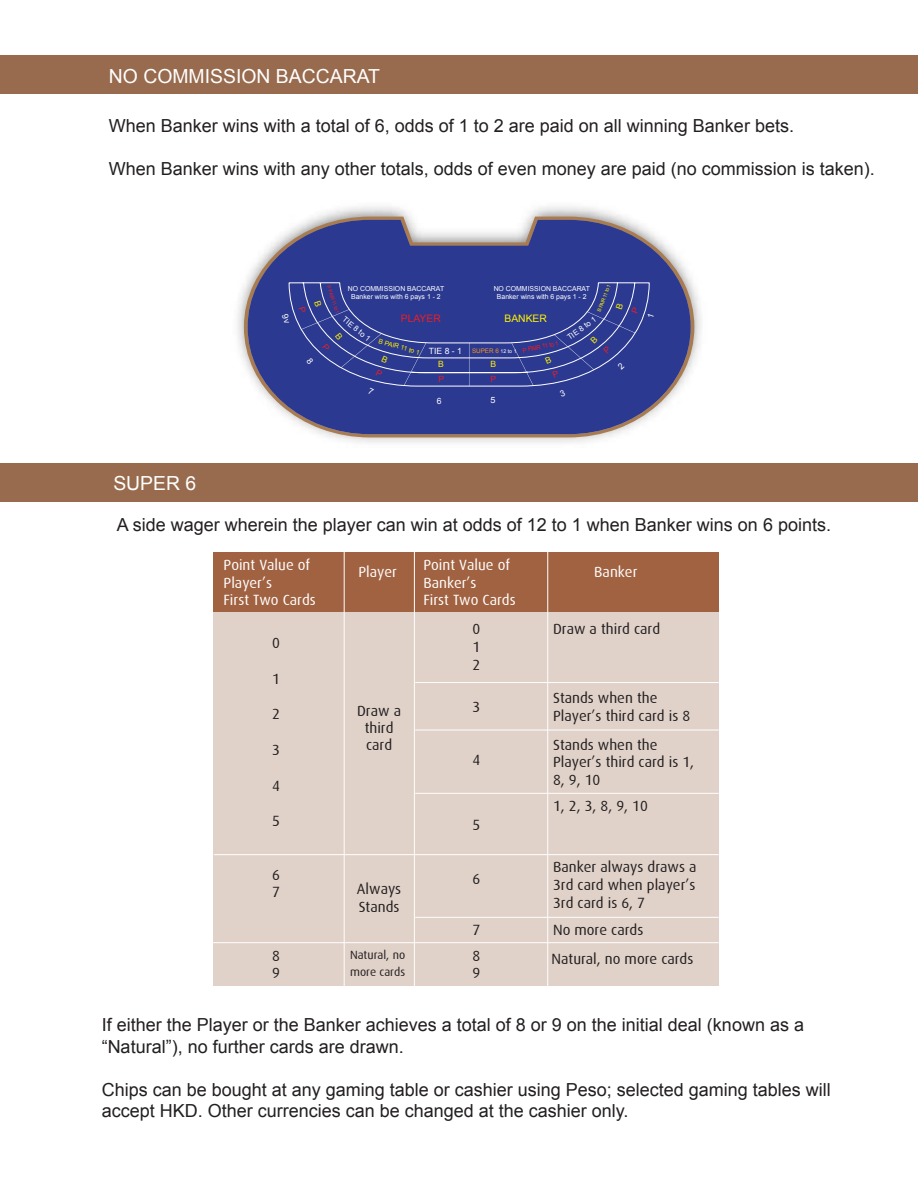
<style>
.page{position:relative;width:918px;height:1188px;background:#fff}
.page>*{position:absolute;margin:0;border:0;box-sizing:border-box;transform-origin:0 0}
.t1{font:19.35px "Arial";color:#fff}
.t2{font:18px/21.6px "Arial";color:#231f20}
.t3{font:14.85px/17.9px "Dax";color:#231f20}
.t4{font:14.85px/17.4px "Dax";color:#fff}
.t5{font:11.85px/17.4px "Dax";color:#231f20}
.t6{font:10.35px "Arial";color:#ed1d24}
.t7{font:10.35px "Arial";color:#fff200}
.t8{font:8.55px "Arial";color:#fff}
.t9{font:8.55px "Arial";color:#fff200}
.t10{font:8.55px "Arial";color:#ed1d24}
.t11{font:8.55px "Arial";color:#fff;scale:1.06 1}
.t12{font:7.8px "Arial";color:#fff}
.t13{font:6.9px/8.2px "Arial";color:#fff;text-align:center}
.t14{font:6.6px "Arial";color:#fff200}
.t15{font:6.3px "Arial";color:#f7941e}
.t16{font:6.3px "Arial";color:#ed1d24}
.t17{font:4.95px "Arial";color:#ed1d24}
.t18{font:4.95px "Arial";color:#fff200}
.s1{font-size:5.25px;color:#fff}
</style>
<div class="page">
<img style="left:237px;top:206px;width:464px;height:237px">
<div style="left:1px;top:55px;width:917px;height:39px;background:#986b4e"></div>
<svg style="left:244px;top:217px;width:450px;height:220px"></svg>
<svg style="left:248px;top:220px;width:443px;height:214px;fill:#2b3990"></svg>
<div style="left:0;top:463px;width:918px;height:39px;background:#986b4e"></div>
<div style="left:213px;top:552px;width:506px;height:434px;background:#e0d2c9"></div>
<div style="left:213px;top:552px;width:506px;height:59px;background:#a16241"></div>
<hr style="left:344px;top:552px;width:1px;height:435px;background:#fff">
<hr style="left:414px;top:552px;width:1px;height:435px;background:#fff">
<hr style="left:547px;top:552px;width:1px;height:435px;background:#fff">
<hr style="left:415px;top:682px;width:304px;height:1px;background:#fff">
<hr style="left:415px;top:730px;width:304px;height:1px;background:#fff">
<hr style="left:415px;top:793px;width:304px;height:1px;background:#fff">
<hr style="left:214px;top:854px;width:505px;height:1px;background:#fff">
<hr style="left:415px;top:917px;width:304px;height:1px;background:#fff">
<hr style="left:213px;top:942px;width:506px;height:1px;background:#fff">
<svg style="left:282px;top:264px;width:372px;height:133px;background:#323f93"></svg>
<p class="t1" style="left:109px;top:64px;width:273px">NO COMMISSION BACCARAT</p>
<p class="t2" style="left:109px;top:115px;width:687px">When Banker wins with a total of 6, odds of 1 to 2 are paid on all winning Banker bets.</p>
<p class="t2" style="left:109px;top:158px;width:768px">When Banker wins with any other totals, odds of even money are paid (no commission is taken).</p>
<p class="t18" style="left:596px;top:311px;width:31px;rotate:-70deg">B PAIR 11 to 1</p>
<p class="t17" style="left:332px;top:285px;width:30px;rotate:72deg">P PAIR 11 to 1</p>
<p class="t13" style="left:348px;top:284px;width:98px">NO COMMISSION BACCARAT<br>Banker wins with 6 pays 1 - 2</p>
<p class="t13" style="left:494px;top:284px;width:98px">NO COMMISSION BACCARAT</p>
<p class="t13" style="left:497px;top:293px;width:91px">Banker wins with 6 pays 1 - 2</p>
<p class="t6" style="left:401px;top:312px;width:41px">PLAYER</p>
<p class="t7" style="left:504px;top:312px;width:44px">BANKER</p>
<p class="t8" style="left:429px;top:345px;width:34px">TIE 8 - 1</p>
<p class="t12" style="left:347px;top:314px;width:35px;rotate:39deg">TIE 8 to 1</p>
<p class="t12" style="left:565px;top:334px;width:35px;rotate:-36deg">TIE 8 to 1</p>
<p class="t14" style="left:380px;top:337px;width:44px;rotate:16deg">B PAIR 11 to 1</p>
<p class="t15" style="left:472px;top:346px;width:46px">SUPER 6 <span class="s1">12 to 1</span></p>
<p class="t16" style="left:522px;top:346px;width:38px;rotate:-12deg">P PAIR 11 to 1</p>
<p class="t9" style="left:438px;top:359px;width:7px">B</p>
<p class="t10" style="left:438px;top:374px;width:7px">P</p>
<p class="t9" style="left:490px;top:359px;width:7px">B</p>
<p class="t10" style="left:491px;top:374px;width:7px">P</p>
<p class="t1" style="left:113px;top:470px;width:84px">SUPER 6</p>
<p class="t8" style="left:437px;top:395px;width:6px">6</p>
<p class="t11" style="left:490px;top:395px;width:6px">5</p>
<p class="t2" style="left:117px;top:514px;width:716px">A side wager wherein the player can win at odds of 12 to 1 when Banker wins on 6 points.</p>
<p class="t4" style="left:224px;top:557px;width:94px">Point Value of<br>Player’s<br>First Two Cards</p>
<p class="t4" style="left:358px;top:564px;width:40px">Player</p>
<p class="t4" style="left:423px;top:557px;width:94px">Point Value of<br>Banker’s<br>First Two Cards</p>
<p class="t4" style="left:594px;top:564px;width:45px">Banker</p>
<p class="t3" style="left:473px;top:620px;width:9px;text-align:justify">0<br>1<br>2</p>
<p class="t3" style="left:553px;top:689px;width:139px">Stands when the<br>Player’s third card is 8</p>
<p class="t3" style="left:553px;top:736px;width:143px">Stands when the<br>Player’s third card is 1,<br>8, 9, 10</p>
<p class="t3" style="left:553px;top:797px;width:96px">1, 2, 3, 8, 9, 10</p>
<p class="t3" style="left:553px;top:620px;width:109px">Draw a third card</p>
<p class="t3" style="left:272px;top:634px;width:9px">0</p>
<p class="t3" style="left:272px;top:670px;width:9px">1</p>
<p class="t3" style="left:272px;top:705px;width:9px">2</p>
<p class="t3" style="left:272px;top:741px;width:9px">3</p>
<p class="t3" style="left:272px;top:777px;width:9px">4</p>
<p class="t3" style="left:272px;top:812px;width:9px">5</p>
<p class="t3" style="left:473px;top:698px;width:9px">3</p>
<p class="t3" style="left:357px;top:702px;width:45px;line-height:17.4px;text-align:center">Draw a third card</p>
<p class="t3" style="left:473px;top:751px;width:9px">4</p>
<p class="t3" style="left:473px;top:816px;width:9px">5</p>
<p class="t3" style="left:272px;top:866px;width:9px">6<br>7</p>
<p class="t3" style="left:272px;top:947px;width:9px">8<br>9</p>
<p class="t3" style="left:357px;top:880px;width:46px;line-height:17.4px">Always<br>Stands</p>
<p class="t5" style="left:350px;top:946px;width:57px">Natural, no more cards</p>
<p class="t3" style="left:473px;top:870px;width:9px">6</p>
<p class="t3" style="left:473px;top:917px;width:9px;line-height:25.7px">7<br>8</p>
<p class="t3" style="left:473px;top:964px;width:9px">9</p>
<p class="t3" style="left:553px;top:858px;width:145px;text-align:justify">Banker always draws a 3rd card when player’s 3rd card is 6, 7</p>
<p class="t3" style="left:552px;top:915px;width:143px;line-height:29px">No more cards<br>Natural, no more cards</p>
<p class="t2" style="left:102px;top:1014px;width:704px">If either the Player or the Banker achieves a total of 8 or 9 on the initial deal (known as a “Natural”), no further cards are drawn.</p>
<p class="t2" style="left:102px;top:1079px;width:731px">Chips can be bought at any gaming table or cashier using Peso; selected gaming tables will accept HKD. Other currencies can be changed at the cashier only.</p>
</div>
